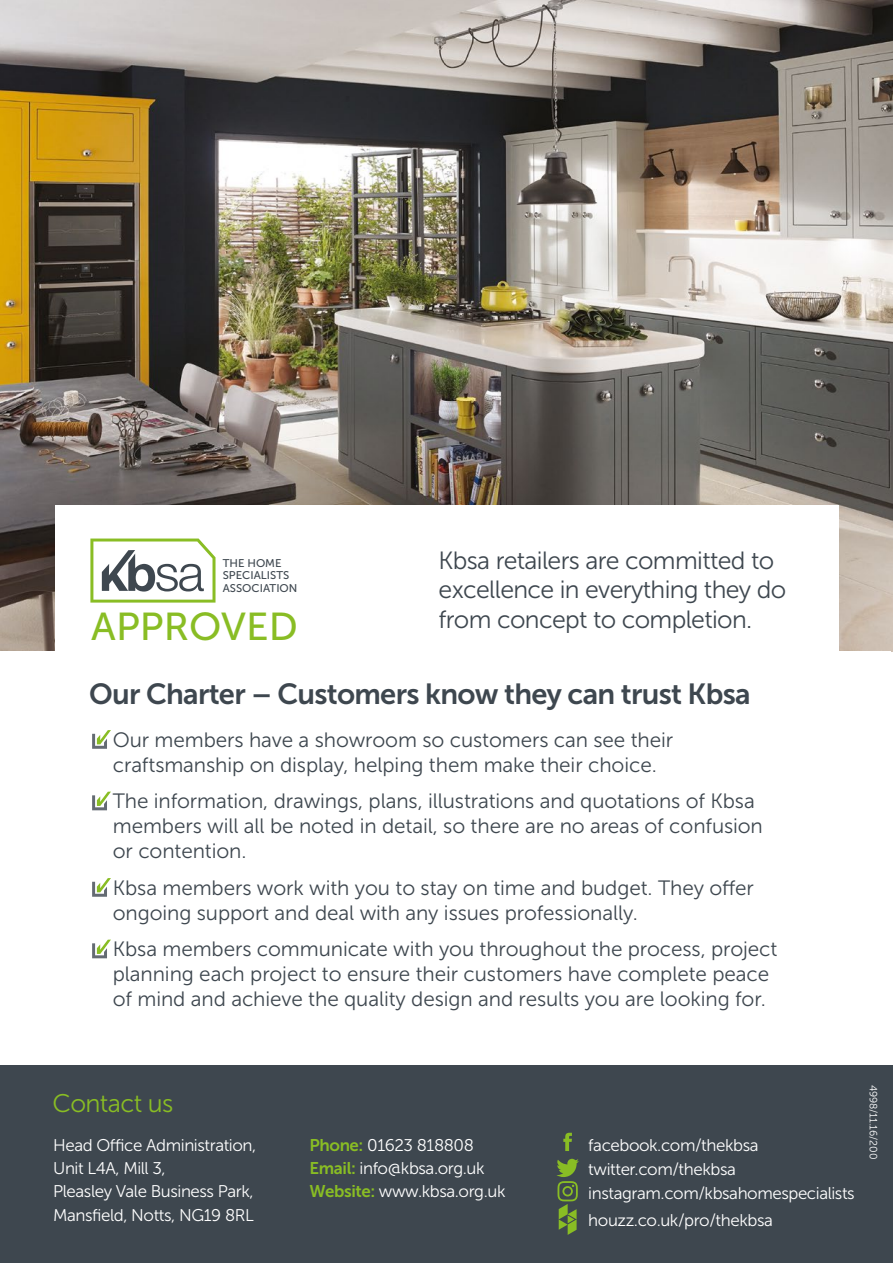
<style>
.page{position:relative;width:893px;height:1263px;background:#fff}
.page>*{position:absolute;margin:0;border:0;box-sizing:border-box;transform-origin:0 0}
.t1{font:38.85px "Museo Sans 500";color:#89bd24}
.t2{font:28.95px "Museo Sans 700";letter-spacing:-.025em;color:#3e474f}
.t3{font:25.35px "Museo Sans 300";letter-spacing:-.025em;color:#89bd24}
.t4{font:24.9px/29.8px "Museo Sans 300";letter-spacing:-.025em;color:#3e474f}
.t5{font:20.7px/24.9px "Museo Sans 300";letter-spacing:-.005em;color:#3e474f}
.t6{font:16.95px/23.2px "Museo Sans 300";letter-spacing:-.025em;color:#fff}
.t7{font:11.1px/12.5px "Museo Sans 500";color:#3e474f}
.t8{font:10.5px "Museo Sans 300";letter-spacing:-.01em;color:#fff}
.s1{font-family:"Museo Sans 700";color:#89bd24}
</style>
<div class="page">
<img style="left:0;top:0;width:893px;height:651px">
<div style="left:56px;top:505px;width:783px;height:581px;background:#fff"></div>
<svg style="left:90px;top:538px;width:125px;height:65px"></svg>
<svg style="left:92px;top:730px;width:19px;height:19px"></svg>
<svg style="left:92px;top:792px;width:19px;height:18px"></svg>
<svg style="left:92px;top:878px;width:19px;height:19px"></svg>
<svg style="left:92px;top:939px;width:19px;height:19px"></svg>
<div style="left:0;top:1066px;width:893px;height:197px;background:#3e474f"></div>
<svg style="left:563px;top:1133px;width:9px;height:18px"></svg>
<svg style="left:557px;top:1159px;width:22px;height:76px"></svg>
<p class="t7" style="left:223px;top:557px;width:76px">THE HOME<br>SPECIALISTS<br>ASSOCIATION</p>
<h1 class="t1" style="left:91px;top:605px;width:208px">APPROVED</h1>
<p class="t4" style="left:439px;top:545px;width:349px">Kbsa retailers are committed to excellence in everything they do from concept to completion.</p>
<h2 class="t2" style="left:89px;top:678px;width:663px">Our Charter – Customers know they can trust Kbsa</h2>
<p class="t5" style="left:113px;top:727px;width:562px">Our members have a showroom so customers can see their craftsmanship on display, helping them make their choice.</p>
<p class="t5" style="left:113px;top:789px;width:652px">The information, drawings, plans, illustrations and quotations of Kbsa members will all be noted in detail, so there are no areas of confusion or contention.</p>
<p class="t5" style="left:113px;top:875px;width:643px">Kbsa members work with you to stay on time and budget. They offer ongoing support and deal with any issues professionally.</p>
<p class="t5" style="left:113px;top:937px;width:666px">Kbsa members communicate with you throughout the process, project planning each project to ensure their customers have complete peace of mind and achieve the quality design and results you are looking for.</p>
<p class="t3" style="left:53px;top:1089px;width:122px">Contact us</p>
<p class="t6" style="left:53px;top:1133px;width:205px">Head Office Administration,<br>Unit L4A, Mill 3,<br>Pleasley Vale Business Park,<br>Mansfield, Notts, NG19 8RL</p>
<p class="t6" style="left:310px;top:1133px;width:197px"><span class="s1">Phone:</span> 01623 818808<br><span class="s1">Email:</span> info@kbsa.org.uk<br><span class="s1">Website:</span> www.kbsa.org.uk</p>
<p class="t6" style="left:588px;top:1133px;width:172px">facebook.com/thekbsa</p>
<p class="t6" style="left:588px;top:1180px;width:268px;line-height:26.4px">instagram.com/kbsahomespecialists houzz.co.uk/pro/thekbsa</p>
<p class="t6" style="left:588px;top:1158px;width:149px">twitter.com/thekbsa</p>
<p class="t8" style="left:879px;top:1085px;width:76px;rotate:90deg">4998/11.16/200</p>
</div>
